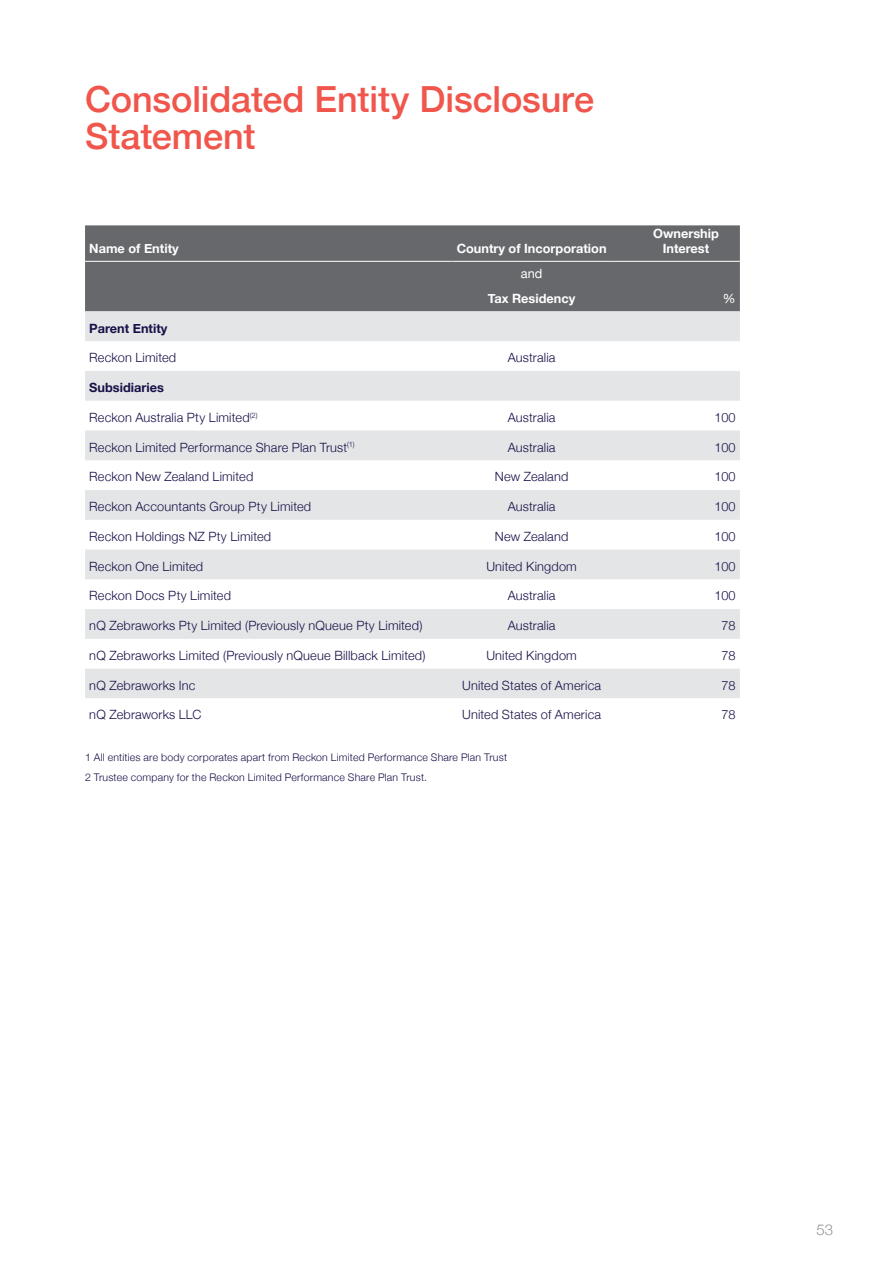
<style>
.page{position:relative;width:893px;height:1263px;background:#fff}
.page>*{position:absolute;margin:0;border:0;box-sizing:border-box;transform-origin:0 0}
.t1{font:500 36px/37.5px "Helvetica Neue";letter-spacing:-.005em;color:#f0564c}
.t2{font:300 15px "Helvetica Neue";color:#939598}
.t3{font:300 12.75px "Helvetica Neue";letter-spacing:.015em;color:#161048}
.t4{font:700 12.75px/15px "Helvetica Neue";color:#fff;text-align:center}
.t5{font:700 12.75px "Helvetica Neue";color:#161048}
.t6{font:12.75px "Helvetica Neue";color:#fff}
.t7{font:300 10.5px/19.5px "Helvetica Neue";letter-spacing:.02em;color:#161048}
</style>
<div class="page">
<div style="left:85px;top:225px;width:655px;height:86px;background:#67686b"></div>
<svg style="left:85px;top:311px;width:655px;height:90px;fill:#e4e5e6"></svg>
<svg style="left:85px;top:430px;width:655px;height:268px;fill:#e4e5e6"></svg>
<hr style="left:85px;top:261px;width:367px;height:1px;background:#fff">
<hr style="left:452px;top:261px;width:159px;height:1px;background:#fff">
<hr style="left:611px;top:261px;width:129px;height:1px;background:#fff">
<h1 class="t1" style="left:85px;top:77px;width:510px">Consolidated Entity Disclosure<br>Statement</h1>
<p class="t4" style="left:89px;top:241px;width:91px">Name of Entity</p>
<p class="t4" style="left:457px;top:241px;width:151px">Country of Incorporation</p>
<p class="t4" style="left:653px;top:226px;width:67px">Ownership<br>Interest</p>
<p class="t6" style="left:521px;top:264px;width:23px">and</p>
<p class="t4" style="left:488px;top:291px;width:89px">Tax Residency</p>
<p class="t6" style="left:723px;top:289px;width:14px">%</p>
<p class="t5" style="left:89px;top:318px;width:80px">Parent Entity</p>
<p class="t3" style="left:89px;top:347px;width:88px">Reckon Limited</p>
<p class="t3" style="left:508px;top:347px;width:49px">Australia</p>
<p class="t5" style="left:89px;top:377px;width:76px">Subsidiaries</p>
<p class="t3" style="left:89px;top:407px;width:170px">Reckon Australia Pty Limited<sup>(2)</sup></p>
<p class="t3" style="left:508px;top:407px;width:49px">Australia</p>
<p class="t3" style="left:714px;top:407px;width:23px">100</p>
<p class="t3" style="left:89px;top:437px;width:267px">Reckon Limited Performance Share Plan Trust<sup>(1)</sup></p>
<p class="t3" style="left:508px;top:437px;width:49px">Australia</p>
<p class="t3" style="left:714px;top:437px;width:23px">100</p>
<p class="t3" style="left:89px;top:466px;width:166px">Reckon New Zealand Limited</p>
<p class="t3" style="left:495px;top:466px;width:75px">New Zealand</p>
<p class="t3" style="left:714px;top:466px;width:23px">100</p>
<p class="t3" style="left:89px;top:496px;width:223px">Reckon Accountants Group Pty Limited</p>
<p class="t3" style="left:508px;top:496px;width:49px">Australia</p>
<p class="t3" style="left:714px;top:496px;width:23px">100</p>
<p class="t3" style="left:89px;top:526px;width:183px">Reckon Holdings NZ Pty Limited</p>
<p class="t3" style="left:495px;top:526px;width:75px">New Zealand</p>
<p class="t3" style="left:714px;top:526px;width:23px">100</p>
<p class="t3" style="left:89px;top:556px;width:115px">Reckon One Limited</p>
<p class="t3" style="left:486px;top:556px;width:92px">United Kingdom</p>
<p class="t3" style="left:714px;top:556px;width:23px">100</p>
<p class="t3" style="left:89px;top:585px;width:143px">Reckon Docs Pty Limited</p>
<p class="t3" style="left:508px;top:585px;width:49px">Australia</p>
<p class="t3" style="left:714px;top:585px;width:23px">100</p>
<p class="t3" style="left:89px;top:615px;width:335px">nQ Zebraworks Pty Limited (Previously nQueue Pty Limited)</p>
<p class="t3" style="left:508px;top:615px;width:49px">Australia</p>
<p class="t3" style="left:721px;top:615px;width:16px">78</p>
<p class="t3" style="left:89px;top:645px;width:338px">nQ Zebraworks Limited (Previously nQueue Billback Limited)</p>
<p class="t3" style="left:486px;top:645px;width:92px">United Kingdom</p>
<p class="t3" style="left:721px;top:645px;width:16px">78</p>
<p class="t3" style="left:89px;top:675px;width:108px">nQ Zebraworks Inc</p>
<p class="t3" style="left:462px;top:675px;width:140px">United States of America</p>
<p class="t3" style="left:721px;top:675px;width:16px">78</p>
<p class="t3" style="left:89px;top:704px;width:114px">nQ Zebraworks LLC</p>
<p class="t3" style="left:462px;top:704px;width:140px">United States of America</p>
<p class="t3" style="left:721px;top:704px;width:16px">78</p>
<p class="t7" style="left:85px;top:747px;width:424px">1 All entities are body corporates apart from Reckon Limited Performance Share Plan Trust<br>2 Trustee company for the Reckon Limited Performance Share Plan Trust.</p>
<p class="t2" style="left:816px;top:1217px;width:18px">53</p>
</div>
